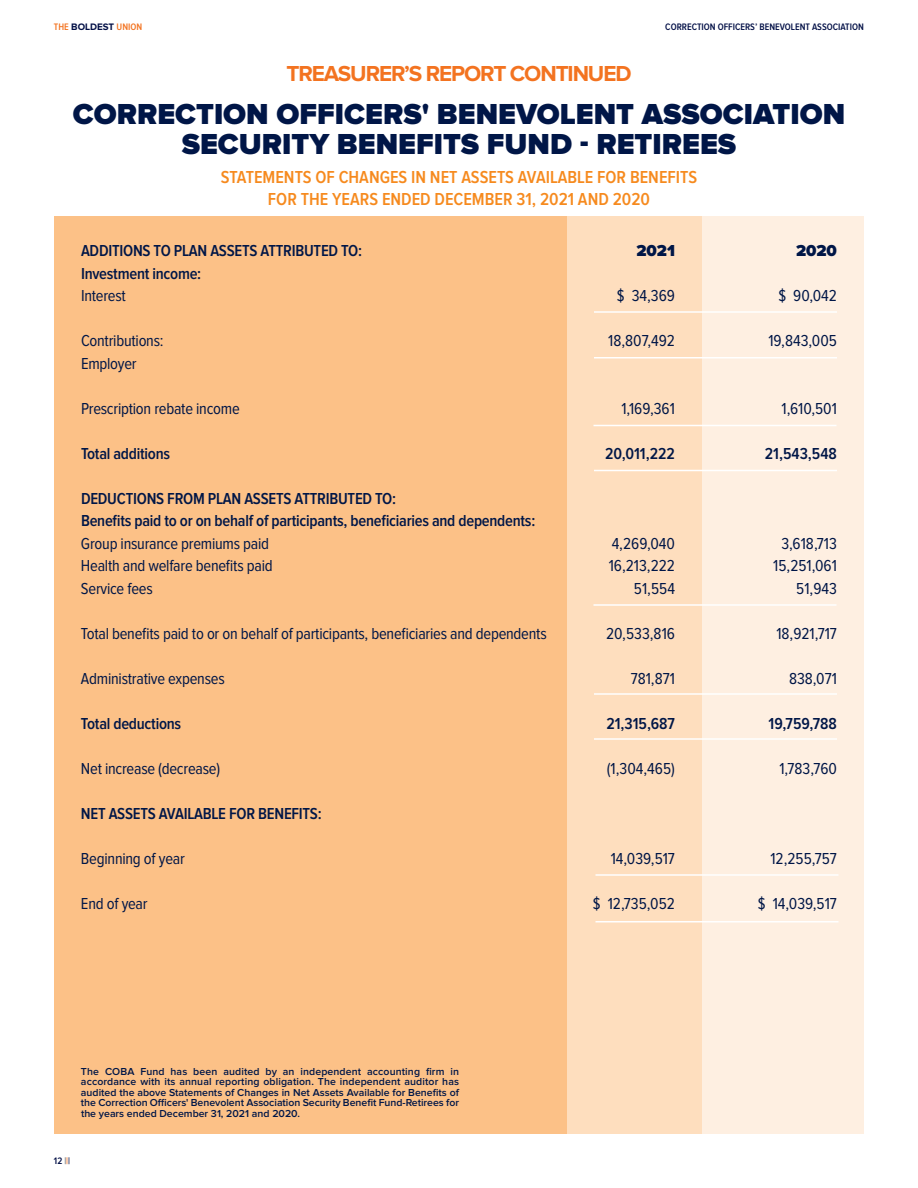
<style>
.page{position:relative;width:918px;height:1188px;background:#fff}
.page>*{position:absolute;margin:0;border:0;box-sizing:border-box;transform-origin:0 0}
.t1{font:900 30px/30px "Proxima Nova";color:#001647;text-align:center}
.t2{font:700 22.5px "Proxima Nova";letter-spacing:-.05em;color:#f37320}
.t3{font:600 18px/21.6px "Proxima Nova Cond";color:#f68a1e;text-align:center}
.t4{font:16.5px/22.5px "Proxima Nova Cond";letter-spacing:-.015em;color:#001647}
.t5{font:600 16.5px/22.5px "Proxima Nova Cond";letter-spacing:-.015em;color:#001647}
.t6{font:900 16.5px "Proxima Nova";color:#001647}
.t7{font:600 10.5px/10.5px "Proxima Nova";color:#001647;text-align:justify}
.t8{font:600 9.75px "Proxima Nova Cond";color:#020f46}
.t9{font:600 9.75px "Proxima Nova Cond";color:#f37320}
.s1{font-family:"Proxima Nova";font-weight:700;color:#020f46}
.s2{color:#64696d}
.s3{color:#f37320}
</style>
<div class="page">
<div style="left:54px;top:216px;width:513px;height:918px;background:#fcc187"></div>
<div style="left:567px;top:216px;width:135px;height:918px;background:#fedebe"></div>
<div style="left:702px;top:216px;width:162px;height:918px;background:#feefe1"></div>
<hr style="left:594px;top:311px;width:243px;height:2px;background:#fff">
<hr style="left:594px;top:357px;width:243px;height:1px;background:#fff">
<hr style="left:594px;top:425px;width:243px;height:1px;background:#fff">
<hr style="left:594px;top:470px;width:243px;height:1px;background:#fff">
<hr style="left:594px;top:604px;width:243px;height:2px;background:#fff">
<hr style="left:594px;top:693px;width:243px;height:2px;background:#fff">
<hr style="left:594px;top:738px;width:243px;height:2px;background:#fff">
<hr style="left:596px;top:874px;width:242px;height:2px;background:#fff">
<hr style="left:596px;top:921px;width:242px;height:1px;background:#fff">
<p class="t9" style="left:54px;top:22px;width:90px">THE <span class="s1">BOLDEST</span> UNION</p>
<p class="t8" style="left:665px;top:22px;width:200px">CORRECTION OFFICERS’ BENEVOLENT ASSOCIATION</p>
<h2 class="t2" style="left:287px;top:64px;width:346px">TREASURER’S REPORT CONTINUED</h2>
<h1 class="t1" style="left:73px;top:100px;width:774px">CORRECTION OFFICERS' BENEVOLENT ASSOCIATION<br>SECURITY BENEFITS FUND - RETIREES</h1>
<p class="t3" style="left:221px;top:168px;width:478px">STATEMENTS OF CHANGES IN NET ASSETS AVAILABLE FOR BENEFITS<br>FOR THE YEARS ENDED DECEMBER 31, 2021 AND 2020</p>
<p class="t5" style="left:81px;top:240px;width:283px">ADDITIONS TO PLAN ASSETS ATTRIBUTED TO:<br>Investment income:</p>
<p class="t4" style="left:81px;top:285px;width:46px">Interest</p>
<p class="t4" style="left:81px;top:330px;width:84px">Contributions:<br>Employer</p>
<p class="t4" style="left:81px;top:398px;width:160px">Prescription rebate income</p>
<p class="t5" style="left:81px;top:443px;width:91px">Total additions</p>
<p class="t5" style="left:81px;top:488px;width:456px">DEDUCTIONS FROM PLAN ASSETS ATTRIBUTED TO:<br>Benefits paid to or on behalf of participants, beneficiaries and dependents:</p>
<p class="t4" style="left:81px;top:533px;width:193px">Group insurance premiums paid<br>Health and welfare benefits paid<br>Service fees</p>
<p class="t4" style="left:81px;top:623px;width:467px">Total benefits paid to or on behalf of participants, beneficiaries and dependents</p>
<p class="t4" style="left:81px;top:668px;width:145px">Administrative expenses</p>
<p class="t5" style="left:81px;top:713px;width:102px">Total deductions</p>
<p class="t4" style="left:81px;top:758px;width:141px">Net increase (decrease)</p>
<p class="t5" style="left:81px;top:803px;width:242px">NET ASSETS AVAILABLE FOR BENEFITS:</p>
<p class="t4" style="left:81px;top:848px;width:105px">Beginning of year</p>
<p class="t4" style="left:81px;top:893px;width:68px">End of year</p>
<p class="t6" style="left:636px;top:243px;width:40px">2021</p>
<p class="t4" style="left:617px;top:285px;width:60px">$ 34,369</p>
<p class="t4" style="left:608px;top:330px;width:68px">18,807,492</p>
<p class="t6" style="left:796px;top:243px;width:42px">2020</p>
<p class="t4" style="left:778px;top:285px;width:60px">$ 90,042</p>
<p class="t4" style="left:768px;top:330px;width:70px">19,843,005</p>
<p class="t4" style="left:621px;top:398px;width:55px">1,169,361</p>
<p class="t5" style="left:605px;top:443px;width:71px">20,011,222</p>
<p class="t4" style="left:781px;top:398px;width:57px">1,610,501</p>
<p class="t5" style="left:765px;top:443px;width:74px">21,543,548</p>
<p class="t4" style="left:609px;top:533px;width:68px;text-align:right">4,269,040<br>16,213,222<br>51,554</p>
<p class="t4" style="left:606px;top:623px;width:70px">20,533,816</p>
<p class="t4" style="left:631px;top:668px;width:46px">781,871</p>
<p class="t5" style="left:606px;top:713px;width:70px">21,315,687</p>
<p class="t4" style="left:607px;top:758px;width:70px">(1,304,465)</p>
<p class="t4" style="left:773px;top:533px;width:65px;text-align:right">3,618,713<br>15,251,061<br>51,943</p>
<p class="t4" style="left:776px;top:623px;width:62px">18,921,717</p>
<p class="t4" style="left:789px;top:668px;width:49px">838,071</p>
<p class="t5" style="left:769px;top:713px;width:70px">19,759,788</p>
<p class="t4" style="left:779px;top:758px;width:59px">1,783,760</p>
<p class="t4" style="left:611px;top:848px;width:66px">14,039,517</p>
<p class="t4" style="left:593px;top:893px;width:84px">$ 12,735,052</p>
<p class="t4" style="left:770px;top:848px;width:68px">12,255,757</p>
<p class="t4" style="left:758px;top:893px;width:81px">$ 14,039,517</p>
<p class="t7" style="left:81px;top:1067px;width:380px">The COBA Fund has been audited by an independent accounting firm in accordance with its annual reporting obligation. The independent auditor has audited the above Statements of Changes in Net Assets Available for Benefits of the Correction Officers' Benevolent Association Security Benefit Fund-Retirees for the years ended December 31, 2021 and 2020.</p>
<p class="t8" style="left:54px;top:1156px;width:18px">12 <span class="s2">|</span><span class="s3">|</span>|</p>
</div>
